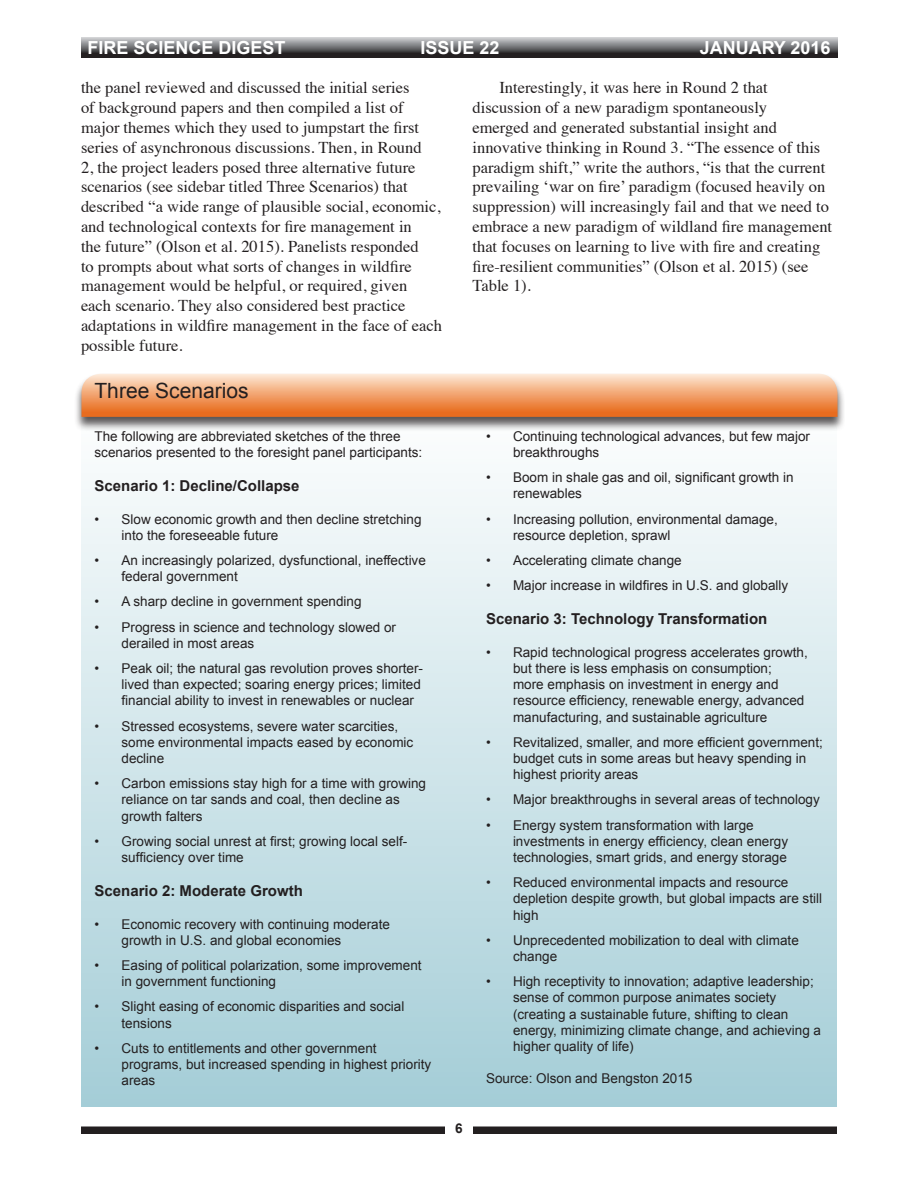
<style>
.page{position:relative;width:918px;height:1188px;background:#fff}
.page>*{position:absolute;margin:0;border:0;box-sizing:border-box;transform-origin:0 0}
.Footnote_Text{font:21px "Arial";color:#231f20}
.t1{font:700 18px "Arial";color:#fff}
.t2{font:16.5px/19.8px "Times";color:#231f20}
.Footnote_Text-2{font:700 15px "Arial";color:#231f20}
.Footnote_Text-3{font:13.5px/16.2px "Arial";color:#231f20}
.t3{font:700 13.5px "Arial";color:#231f20}
</style>
<div class="page">
<div style="left:81px;top:1126px;width:756px;height:8px;background:#231f20"></div>
<div style="left:446px;top:1116px;width:27px;height:32px;background:#fff"></div>
<svg style="left:82px;top:38px;width:756px;height:20px;background:#68686a"></svg>
<div style="left:82px;top:406px;width:755px;height:701px;background:linear-gradient(to bottom,#fefefe,#a4cdd7)"></div>
<div style="left:74px;top:373px;width:771px;height:58px;background:#231f20;opacity:.75"></div>
<svg style="left:82px;top:374px;width:756px;height:43px;background:#f1a36f"></svg>
<h2 class="t1" style="left:87px;top:35px;width:200px">FIRE SCIENCE DIGEST</h2>
<h2 class="t1" style="left:421px;top:35px;width:81px">ISSUE 22</h2>
<h2 class="t1" style="left:700px;top:35px;width:132px">JANUARY 2016</h2>
<p class="t2" style="left:81px;top:77px;width:363px">the panel reviewed and discussed the initial series<br>of background papers and then compiled a list of major themes which they used to jumpstart the first series of asynchronous discussions. Then, in Round<br>2, the project leaders posed three alternative future scenarios (see sidebar titled Three Scenarios) that described “a wide range of plausible social, economic, and technological contexts for fire management in<br>the future” (Olson et al. 2015). Panelists responded<br>to prompts about what sorts of changes in wildfire management would be helpful, or required, given<br>each scenario. They also considered best practice adaptations in wildfire management in the face of each possible future.</p>
<p class="Footnote_Text" style="left:94px;top:377px;width:156px">Three Scenarios</p>
<p class="Footnote_Text-3" style="left:94px;top:428px;width:329px">The following are abbreviated sketches of the three scenarios presented to the foresight panel participants:</p>
<p class="Footnote_Text-2" style="left:94px;top:476px;width:207px">Scenario 1: Decline/Collapse</p>
<p class="Footnote_Text-3" style="left:122px;top:511px;width:302px;text-indent:-27px">• Slow economic growth and then decline stretching into the foreseeable future</p>
<p class="Footnote_Text-3" style="left:122px;top:552px;width:306px;text-indent:-27px">• An increasingly polarized, dysfunctional, ineffective federal government</p>
<p class="Footnote_Text-3" style="left:94px;top:594px;width:269px">• A sharp decline in government spending</p>
<p class="Footnote_Text-3" style="left:122px;top:619px;width:276px;text-indent:-27px">• Progress in science and technology slowed or derailed in most areas</p>
<p class="Footnote_Text-3" style="left:122px;top:660px;width:303px;text-indent:-27px">• Peak oil; the natural gas revolution proves shorter&shy;lived than expected; soaring energy prices; limited financial ability to invest in renewables or nuclear</p>
<p class="Footnote_Text-3" style="left:122px;top:718px;width:293px;text-indent:-27px">• Stressed ecosystems, severe water scarcities, some environmental impacts eased by economic decline</p>
<p class="Footnote_Text-3" style="left:122px;top:775px;width:306px;text-indent:-27px">• Carbon emissions stay high for a time with growing reliance on tar sands and coal, then decline as growth falters</p>
<p class="Footnote_Text-3" style="left:122px;top:833px;width:287px;text-indent:-27px">• Growing social unrest at first; growing local self&shy;sufficiency over time</p>
<p class="Footnote_Text-2" style="left:94px;top:881px;width:210px">Scenario 2: Moderate Growth</p>
<p class="Footnote_Text-3" style="left:122px;top:916px;width:270px;text-indent:-27px">• Economic recovery with continuing moderate growth in U.S. and global economies</p>
<p class="Footnote_Text-3" style="left:122px;top:957px;width:302px;text-indent:-27px">• Easing of political polarization, some improvement in government functioning</p>
<p class="Footnote_Text-3" style="left:122px;top:999px;width:284px;text-indent:-27px">• Slight easing of economic disparities and social tensions</p>
<p class="Footnote_Text-3" style="left:122px;top:1040px;width:311px;text-indent:-27px">• Cuts to entitlements and other government programs, but increased spending in highest priority areas</p>
<p class="t2" style="left:472px;top:77px;width:361px;text-indent:27px">Interestingly, it was here in Round 2 that discussion of a new paradigm spontaneously<br>emerged and generated substantial insight and innovative thinking in Round 3. “The essence of this paradigm shift,” write the authors, “is that the current prevailing ‘war on fire’ paradigm (focused heavily on suppression) will increasingly fail and that we need to embrace a new paradigm of wildland fire management that focuses on learning to live with fire and creating fire-resilient communities” (Olson et al. 2015) (see Table 1).</p>
<p class="Footnote_Text-3" style="left:513px;top:428px;width:299px;text-indent:-27px">• Continuing technological advances, but few major breakthroughs</p>
<p class="Footnote_Text-3" style="left:513px;top:469px;width:282px;text-indent:-27px">• Boom in shale gas and oil, significant growth in renewables</p>
<p class="Footnote_Text-3" style="left:513px;top:511px;width:266px;text-indent:-27px">• Increasing pollution, environmental damage, resource depletion, sprawl</p>
<p class="Footnote_Text-3" style="left:486px;top:552px;width:197px">• Accelerating climate change</p>
<p class="Footnote_Text-3" style="left:486px;top:577px;width:304px">• Major increase in wildfires in U.S. and globally</p>
<p class="Footnote_Text-2" style="left:486px;top:609px;width:283px">Scenario 3: Technology Transformation</p>
<p class="Footnote_Text-3" style="left:513px;top:644px;width:296px;text-indent:-27px">• Rapid technological progress accelerates growth, but there is less emphasis on consumption;<br>more emphasis on investment in energy and resource efficiency, renewable energy, advanced manufacturing, and sustainable agriculture</p>
<p class="Footnote_Text-3" style="left:513px;top:734px;width:311px;text-indent:-27px">• Revitalized, smaller, and more efficient government; budget cuts in some areas but heavy spending in highest priority areas</p>
<p class="Footnote_Text-3" style="left:486px;top:792px;width:335px">• Major breakthroughs in several areas of technology</p>
<p class="Footnote_Text-3" style="left:513px;top:817px;width:277px;text-indent:-27px">• Energy system transformation with large investments in energy efficiency, clean energy technologies, smart grids, and energy storage</p>
<p class="Footnote_Text-3" style="left:513px;top:874px;width:311px;text-indent:-27px">• Reduced environmental impacts and resource depletion despite growth, but global impacts are still high</p>
<p class="Footnote_Text-3" style="left:513px;top:932px;width:287px;text-indent:-27px">• Unprecedented mobilization to deal with climate change</p>
<p class="Footnote_Text-3" style="left:513px;top:973px;width:310px;text-indent:-27px">• High receptivity to innovation; adaptive leadership; sense of common purpose animates society (creating a sustainable future, shifting to clean energy, minimizing climate change, and achieving a higher quality of life)</p>
<p class="Footnote_Text-3" style="left:486px;top:1071px;width:208px">Source: Olson and Bengston 2015</p>
<p class="t3" style="left:455px;top:1120px;width:9px">6</p>
</div>
